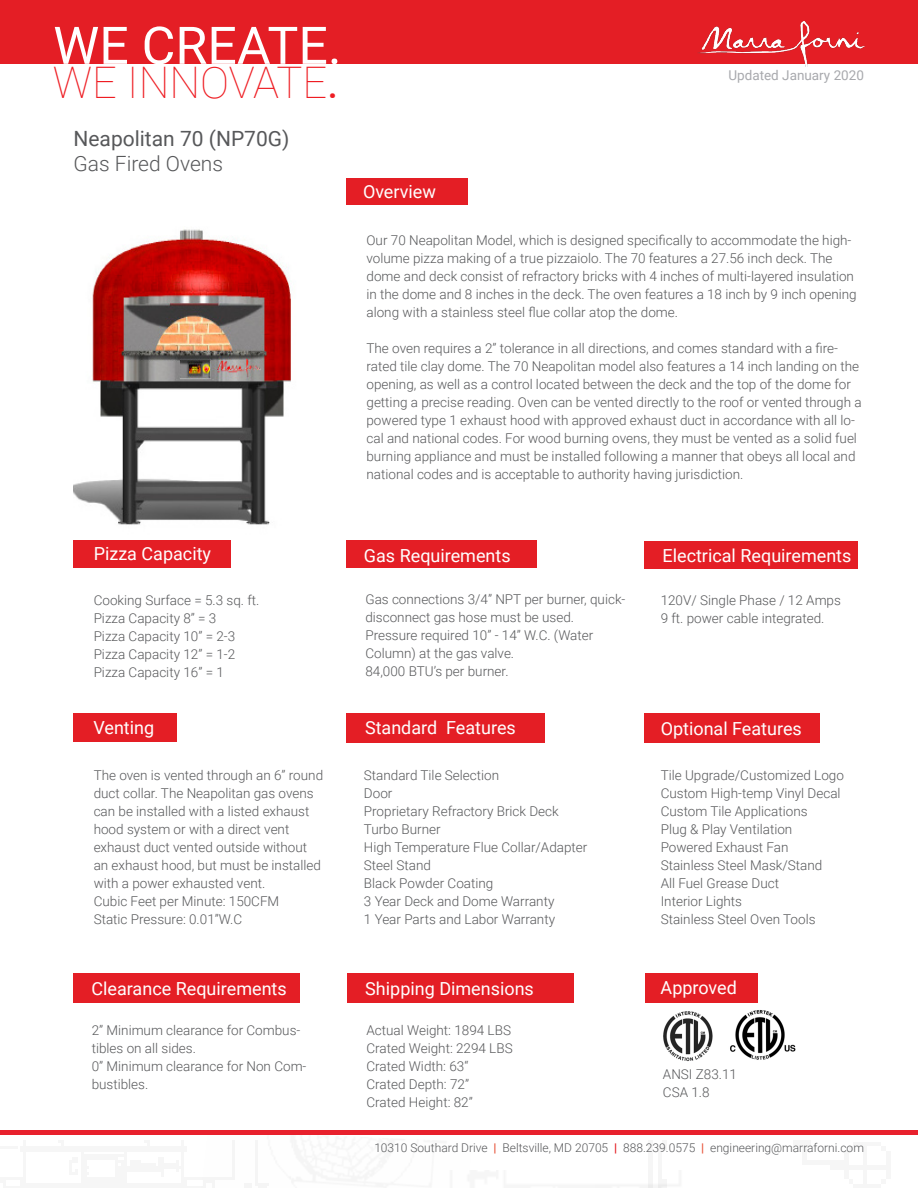
<style>
.page{position:relative;width:918px;height:1188px;background:#fff}
.page>*{position:absolute;margin:0;border:0;box-sizing:border-box;transform-origin:0 0}
.t1{font:51.9px "Roboto";color:#fff}
.t2{font:100 43.5px "Roboto";color:#ee1d23}
.t3{font:21px "Roboto";color:#57585a}
.t4{font:300 21px "Roboto";color:#57585a}
.Sub_Paragraph_Header{font:18px "Roboto";color:#fff}
.Sub_Paragraph{font:300 13.5px/18px "Roboto";color:#57585a}
.t5{font:13.5px "Roboto";color:#a8a9ad}
.t6{font:300 12px "Roboto";color:#57585a}
.s1{font-weight:400}
.s2{font-weight:700;color:#e8583e}
.s3{font-weight:700;color:#e41e25}
</style>
<div class="page">
<img style="left:74px;top:229px;width:217px;height:296px">
<img style="left:663px;top:1010px;width:133px;height:51px">
<div style="left:74px;top:540px;width:157px;height:27px;background:#e41e25"></div>
<div style="left:346px;top:713px;width:199px;height:30px;background:#e41e25"></div>
<div style="left:644px;top:713px;width:176px;height:30px;background:#e41e25"></div>
<div style="left:645px;top:541px;width:213px;height:27px;background:#e41e25"></div>
<div style="left:74px;top:973px;width:226px;height:30px;background:#e41e25"></div>
<div style="left:347px;top:973px;width:227px;height:30px;background:#e41e25"></div>
<div style="left:645px;top:973px;width:113px;height:30px;background:#e41e25"></div>
<div style="left:346px;top:178px;width:122px;height:26px;background:#e41e25"></div>
<div style="left:73px;top:713px;width:104px;height:29px;background:#e41e25"></div>
<div style="left:346px;top:540px;width:191px;height:27px;background:#e41e25"></div>
<div style="left:0;top:1130px;width:918px;height:5px;background:#e8212d"></div>
<div style="left:0;top:0;width:918px;height:64px;background:#e41e25"></div>
<img style="left:698px;top:21px;width:166px;height:45px">
<p class="t1" style="left:53px;top:9px;width:290px">WE CREATE.</p>
<p class="t2" style="left:53px;top:52px;width:287px">WE INNOVATE<span class="s1">.</span></p>
<p class="t5" style="left:728px;top:66px;width:137px">Updated January 2020</p>
<p class="t3" style="left:74px;top:124px;width:218px">Neapolitan 70 (NP70G)</p>
<p class="t4" style="left:74px;top:149px;width:151px">Gas Fired Ovens</p>
<p class="Sub_Paragraph_Header" style="left:363px;top:179px;width:74px">Overview</p>
<p class="Sub_Paragraph" style="left:367px;top:230px;width:492px">Our 70 Neapolitan Model, which is designed specifically to accommodate the high&shy;volume pizza making of a true pizzaiolo. The 70 features a 27.56 inch deck. The dome and deck consist of refractory bricks with 4 inches of multi-layered insulation in the dome and 8 inches in the deck. The oven features a 18 inch by 9 inch opening along with a stainless steel flue collar atop the dome.</p>
<p class="Sub_Paragraph" style="left:367px;top:338px;width:497px">The oven requires a 2” tolerance in all directions, and comes standard with a fire&shy;rated tile clay dome. The 70 Neapolitan model also features a 14 inch landing on the opening, as well as a control located between the deck and the top of the dome for getting a precise reading. Oven can be vented directly to the roof or vented through a</p>
<p class="Sub_Paragraph" style="left:367px;top:410px;width:492px">powered type 1 exhaust hood with approved exhaust duct in accordance with all lo&shy;cal and national codes. For wood burning ovens, they must be vented as a solid fuel burning appliance and must be installed following a manner that obeys all local and national codes and is acceptable to authority having jurisdiction.</p>
<p class="Sub_Paragraph_Header" style="left:94px;top:541px;width:119px">Pizza Capacity</p>
<p class="Sub_Paragraph_Header" style="left:364px;top:543px;width:148px">Gas Requirements</p>
<p class="Sub_Paragraph_Header" style="left:663px;top:543px;width:190px">Electrical Requirements</p>
<p class="Sub_Paragraph" style="left:94px;top:591px;width:167px">Cooking Surface = 5.3 sq. ft.</p>
<p class="Sub_Paragraph" style="left:94px;top:609px;width:124px">Pizza Capacity 8” = 3</p>
<p class="Sub_Paragraph" style="left:94px;top:627px;width:143px">Pizza Capacity 10” = 2-3</p>
<p class="Sub_Paragraph" style="left:94px;top:645px;width:143px">Pizza Capacity 12” = 1-2</p>
<p class="Sub_Paragraph" style="left:94px;top:663px;width:132px">Pizza Capacity 16” = 1</p>
<p class="Sub_Paragraph" style="left:365px;top:590px;width:262px">Gas connections 3/4” NPT per burner, quick&shy;disconnect gas hose must be used.</p>
<p class="Sub_Paragraph" style="left:365px;top:626px;width:229px">Pressure required 10” - 14” W.C. (Water</p>
<p class="Sub_Paragraph" style="left:365px;top:644px;width:150px">Column) at the gas valve.</p>
<p class="Sub_Paragraph" style="left:365px;top:662px;width:145px">84,000 BTU’s per burner.</p>
<p class="Sub_Paragraph" style="left:661px;top:591px;width:182px">120V/ Single Phase / 12 Amps</p>
<p class="Sub_Paragraph" style="left:661px;top:609px;width:165px">9 ft. power cable integrated.</p>
<p class="Sub_Paragraph_Header" style="left:93px;top:715px;width:62px">Venting</p>
<p class="Sub_Paragraph_Header" style="left:365px;top:714px;width:152px">Standard Features</p>
<p class="Sub_Paragraph_Header" style="left:661px;top:716px;width:143px">Optional Features</p>
<p class="Sub_Paragraph" style="left:94px;top:765px;width:231px">The oven is vented through an 6” round duct collar. The Neapolitan gas ovens can be installed with a listed exhaust hood system or with a direct vent exhaust duct vented outside without an exhaust hood, but must be installed with a power exhausted vent.</p>
<p class="Sub_Paragraph" style="left:94px;top:891px;width:187px">Cubic Feet per Minute: 150CFM</p>
<p class="Sub_Paragraph" style="left:94px;top:909px;width:150px">Static Pressure: 0.01”W.C</p>
<p class="Sub_Paragraph" style="left:364px;top:765px;width:137px">Standard Tile Selection</p>
<p class="Sub_Paragraph" style="left:364px;top:783px;width:30px">Door</p>
<p class="Sub_Paragraph" style="left:364px;top:801px;width:196px">Proprietary Refractory Brick Deck</p>
<p class="Sub_Paragraph" style="left:364px;top:819px;width:78px">Turbo Burner</p>
<p class="Sub_Paragraph" style="left:364px;top:837px;width:225px">High Temperature Flue Collar/Adapter</p>
<p class="Sub_Paragraph" style="left:364px;top:855px;width:69px">Steel Stand</p>
<p class="Sub_Paragraph" style="left:364px;top:873px;width:131px">Black Powder Coating</p>
<p class="Sub_Paragraph" style="left:364px;top:891px;width:192px">3 Year Deck and Dome Warranty</p>
<p class="Sub_Paragraph" style="left:364px;top:909px;width:193px">1 Year Parts and Labor Warranty</p>
<p class="Sub_Paragraph" style="left:661px;top:765px;width:185px">Tile Upgrade/Customized Logo</p>
<p class="Sub_Paragraph" style="left:661px;top:783px;width:181px">Custom High-temp Vinyl Decal</p>
<p class="Sub_Paragraph" style="left:661px;top:801px;width:148px">Custom Tile Applications</p>
<p class="Sub_Paragraph" style="left:661px;top:819px;width:133px">Plug &amp; Play Ventilation</p>
<p class="Sub_Paragraph" style="left:661px;top:837px;width:129px">Powered Exhaust Fan</p>
<p class="Sub_Paragraph" style="left:661px;top:855px;width:163px">Stainless Steel Mask/Stand</p>
<p class="Sub_Paragraph" style="left:661px;top:873px;width:120px">All Fuel Grease Duct</p>
<p class="Sub_Paragraph" style="left:661px;top:891px;width:83px">Interior Lights</p>
<p class="Sub_Paragraph" style="left:661px;top:909px;width:156px">Stainless Steel Oven Tools</p>
<p class="Sub_Paragraph_Header" style="left:92px;top:976px;width:197px">Clearance Requirements</p>
<p class="Sub_Paragraph_Header" style="left:365px;top:976px;width:170px">Shipping Dimensions</p>
<p class="Sub_Paragraph_Header" style="left:661px;top:975px;width:78px">Approved</p>
<p class="Sub_Paragraph" style="left:92px;top:1021px;width:210px">2” Minimum clearance for Combus&shy;tibles on all sides.</p>
<p class="Sub_Paragraph" style="left:92px;top:1057px;width:216px">0” Minimum clearance for Non Com&shy;bustibles.</p>
<p class="Sub_Paragraph" style="left:367px;top:1021px;width:146px">Actual Weight: 1894 LBS</p>
<p class="Sub_Paragraph" style="left:367px;top:1039px;width:148px">Crated Weight: 2294 LBS</p>
<p class="Sub_Paragraph" style="left:367px;top:1057px;width:103px">Crated Width: 63“</p>
<p class="Sub_Paragraph" style="left:367px;top:1075px;width:104px">Crated Depth: 72”</p>
<p class="Sub_Paragraph" style="left:367px;top:1093px;width:108px">Crated Height: 82”</p>
<p class="Sub_Paragraph" style="left:663px;top:1065px;width:76px">ANSI Z83.11</p>
<p class="Sub_Paragraph" style="left:663px;top:1083px;width:48px">CSA 1.8</p>
<p class="t6" style="left:374px;top:1139px;width:491px">10310 Southard Drive <span class="s2">|</span> Beltsville, MD 20705 <span class="s3">|</span> 888.239.0575 <span class="s2">|</span> engineering@marraforni.com</p>
</div>
